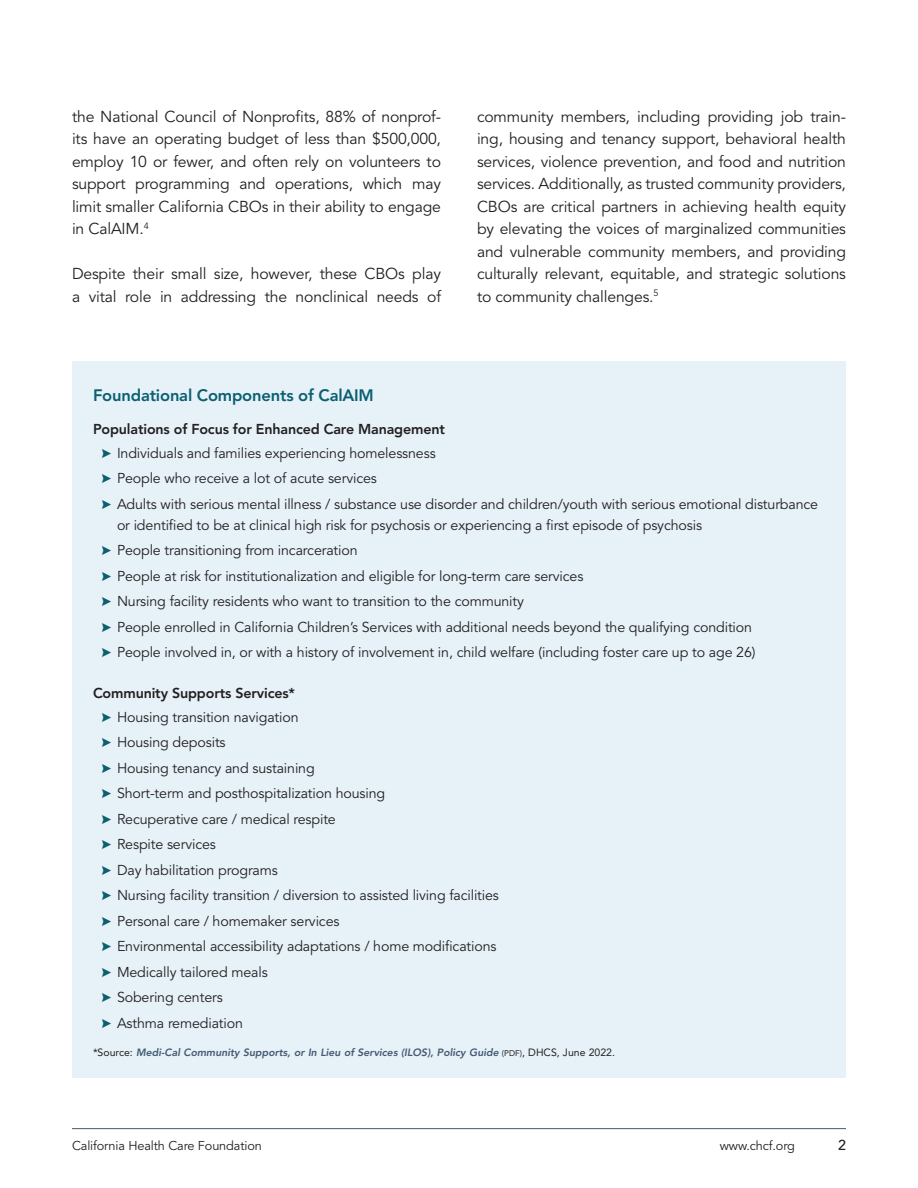
<style>
.page{position:relative;width:918px;height:1188px;background:#fff}
.page>*{position:absolute;margin:0;border:0;box-sizing:border-box;transform-origin:0 0}
.t1{font:800 16.5px "Avenir LT Std";letter-spacing:-.01em;color:#0b5f6f}
.t2{font:15.75px/22.5px "Avenir LT Std";letter-spacing:-.01em;color:#231f20;text-align:justify}
.t3{font:14.25px/25.5px "Avenir LT Std";letter-spacing:-.01em;color:#231f20}
.t4{font:800 14.25px "Avenir LT Std";letter-spacing:-.01em;color:#231f20}
.t5{font:500 14.25px "Avenir LT Std";color:#231f20}
.t6{font:12.75px "Avenir LT Std";letter-spacing:-.01em;color:#231f20}
.t7{font:italic 800 10.5px "Avenir LT Std";color:#435a70}
.s1{font-weight:400;font-style:normal;color:#231f20}
.s2{font-weight:400;font-style:normal;font-size:8.25px;color:#231f20}
</style>
<div class="page">
<hr style="left:72px;top:1128px;width:774px;height:1px;background:#435a70">
<div style="left:72px;top:362px;width:774px;height:716px;background:#e6f1f8"></div>
<p class="t2" style="left:72px;top:105px;width:371px">the National Council of Nonprofits, 88% of nonprof&shy;its have an operating budget of less than $500,000, employ 10 or fewer, and often rely on volunteers to support programming and operations, which may limit smaller California CBOs in their ability to engage in CalAIM.<sup>4</sup></p>
<p class="t2" style="left:72px;top:263px;width:371px">Despite their small size, however, these CBOs play a vital role in addressing the nonclinical needs of</p>
<p class="t2" style="left:477px;top:105px;width:371px">community members, including providing job train&shy;ing, housing and tenancy support, behavioral health services, violence prevention, and food and nutrition services. Additionally, as trusted community providers, CBOs are critical partners in achieving health equity by elevating the voices of marginalized communities and vulnerable community members, and providing culturally relevant, equitable, and strategic solutions to community challenges.<sup>5</sup></p>
<p class="t1" style="left:93px;top:385px;width:282px">Foundational Components of CalAIM</p>
<p class="t4" style="left:93px;top:421px;width:353px">Populations of Focus for Enhanced Care Management</p>
<p class="t3" style="left:117px;top:441px;width:703px">Individuals and families experiencing homelessness<br>People who receive a lot of acute services<br>Adults with serious mental illness / substance use disorder and children/youth with serious emotional disturbance</p>
<p class="t3" style="left:117px;top:513px;width:640px">or identified to be at clinical high risk for psychosis or experiencing a first episode of psychosis<br>People transitioning from incarceration<br>People at risk for institutionalization and eligible for long-term care services<br>Nursing facility residents who want to transition to the community<br>People enrolled in California Children’s Services with additional needs beyond the qualifying condition People involved in, or with a history of involvement in, child welfare (including foster care up to age 26)</p>
<p class="t4" style="left:93px;top:685px;width:204px">Community Supports Services*</p>
<p class="t3" style="left:117px;top:705px;width:383px">Housing transition navigation<br>Housing deposits<br>Housing tenancy and sustaining<br>Short-term and posthospitalization housing<br>Recuperative care / medical respite<br>Respite services<br>Day habilitation programs<br>Nursing facility transition / diversion to assisted living facilities Personal care / homemaker services<br>Environmental accessibility adaptations / home modifications Medically tailored meals<br>Sobering centers<br>Asthma remediation</p>
<p class="t7" style="left:93px;top:1047px;width:524px"><span class="s1">*Source:</span> Medi-Cal Community Supports, or In Lieu of Services (ILOS), Policy Guide <span class="s2">(PDF)</span><span class="s1">, DHCS, June 2022.</span></p>
<p class="t6" style="left:72px;top:1138px;width:191px">California Health Care Foundation</p>
<p class="t6" style="left:720px;top:1138px;width:77px">www.chcf.org</p>
<p class="t5" style="left:838px;top:1136px;width:9px">2</p>
</div>
